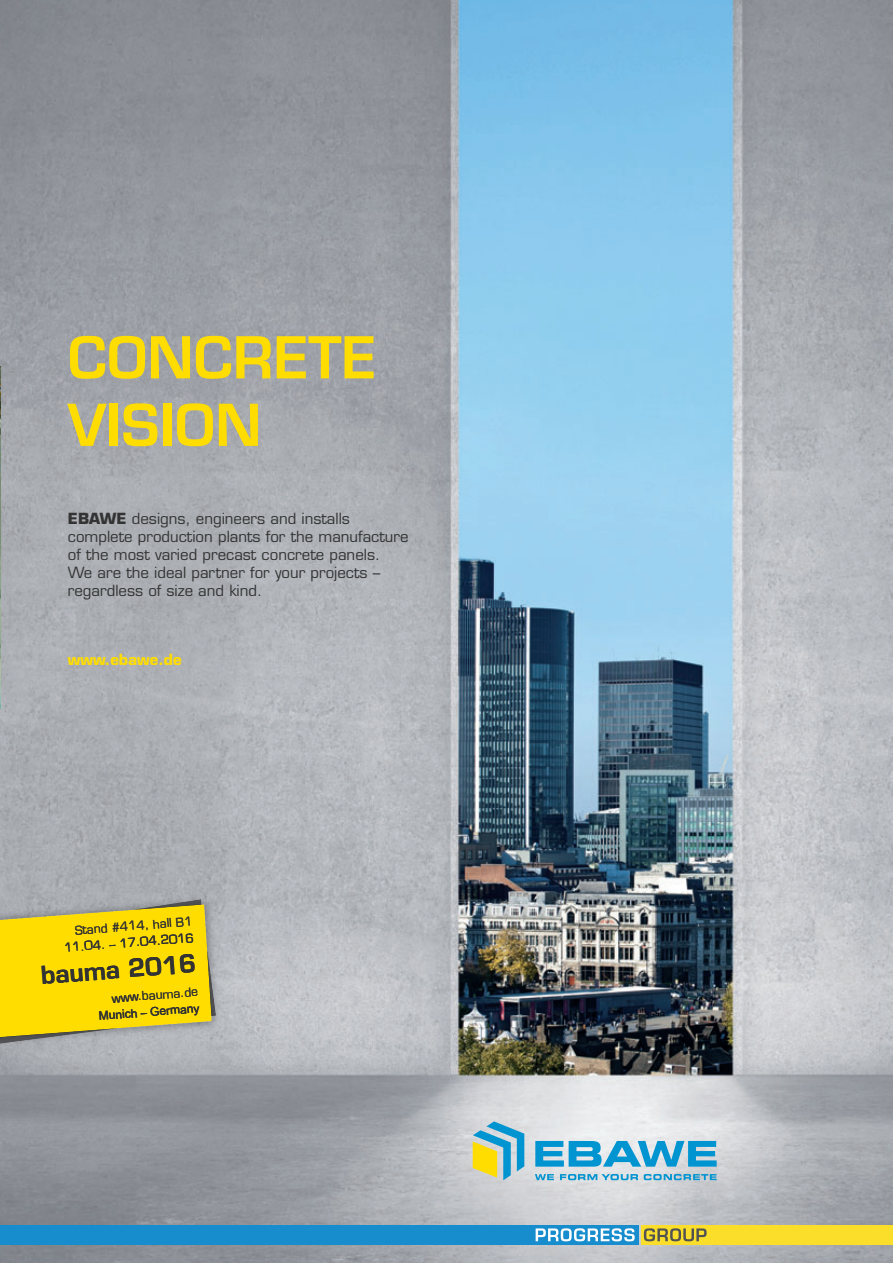
<style>
.page{position:relative;width:893px;height:1263px;background:#fff}
.page>*{position:absolute;margin:0;border:0;box-sizing:border-box;transform-origin:0 0}
.t1{font:600 56.25px/67.5px "Eurostile LT Std";color:#ffdd01}
.t2{font:600 24px "Eurostile LT Std";color:#333}
.t3{font:15px/18px "Eurostile LT Std";color:#333}
.t4{font:700 15px "Eurostile LT Std";color:#ffdd01}
.t5{font:12px/16.6px "Eurostile LT Std";color:#333}
.t6{font:12px "Arial Unicode MS";color:#333}
.s1{font-weight:700}
</style>
<div class="page">
<img style="left:0;top:0;width:893px;height:1263px">
<svg style="left:473px;top:1121px;width:51px;height:59px;background:#99c2a9"></svg>
<svg style="left:535px;top:1141px;width:182px;height:25px;background:#55b2d9"></svg>
<svg style="left:535px;top:1174px;width:19px;height:6px"></svg>
<svg style="left:560px;top:1174px;width:78px;height:6px"></svg>
<svg style="left:644px;top:1174px;width:73px;height:6px"></svg>
<div style="left:0;top:1225px;width:638px;height:19px;background:#178dce"></div>
<div style="left:641px;top:1225px;width:252px;height:19px;background:#fade29"></div>
<svg style="left:536px;top:1228px;width:99px;height:13px"></svg>
<svg style="left:644px;top:1228px;width:63px;height:13px"></svg>
<div style="left:0;top:921px;width:131px;height:106px;background:#ffdd01"></div>
<img style="left:0;top:895px;width:131px;height:26px">
<img style="left:131px;top:895px;width:90px;height:155px">
<img style="left:136px;top:899px;width:65px;height:10px">
<img style="left:0;top:1027px;width:131px;height:23px">
<img style="left:0;top:1029px;width:113px;height:17px">
<img style="left:207px;top:952px;width:9px;height:64px">
<img style="left:0;top:366px;width:1px;height:343px">
<h1 class="t1" style="left:68px;top:325px;width:310px">CONCRETE<br>VISION</h1>
<p class="t3" style="left:68px;top:511px;width:342px"><span class="s1">EBAWE</span> designs, engineers and installs complete production plants for the manufacture of the most varied precast concrete panels.<br>We are the ideal partner for your projects – regardless of size and kind.</p>
<p class="t4" style="left:68px;top:651px;width:115px">www.ebawe.de</p>
<p class="t5" style="left:146px;top:917px;width:47px;text-indent:-72px;rotate:-5deg">Stand #414, hall B1<br>4</p>
<p class="t5" style="left:63px;top:941px;width:132px;rotate:-5deg">11.04. – 17.04.2016</p>
<h2 class="t2" style="left:40px;top:961px;width:157px;rotate:-4deg">bauma 2016</h2>
<p class="t5" style="left:111px;top:991px;width:88px;rotate:-5deg">www.bauma.de</p>
<p class="t6" style="left:98px;top:1008px;width:102px;rotate:-5deg">Munich – Germany</p>
</div>
